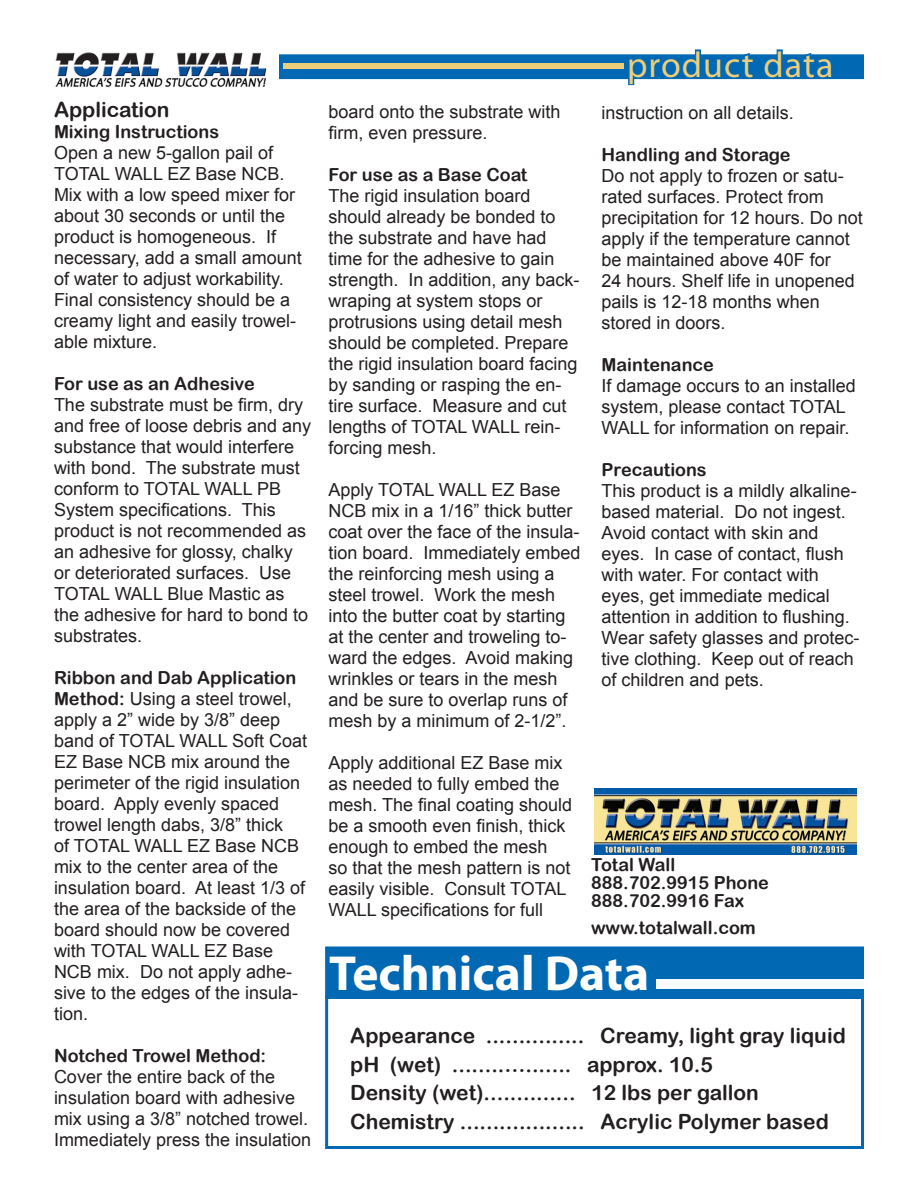
<style>
.page{position:relative;width:918px;height:1188px;background:#fff}
.page>*{position:absolute;margin:0;border:0;box-sizing:border-box;transform-origin:0 0}
.t1{font:700 49.5px "Myriad Pro";color:#fff}
.t2{font:36px "Myriad Pro";letter-spacing:.03em;color:#ecce7a}
.t3{font:21px "Arial Rounded MT Bold";color:#231f20}
.t4{font:18px/21px "Arial";color:#231f20}
.t5{font:18px "Arial Rounded MT Bold";color:#231f20}
.s1{font-family:"Arial Rounded MT Bold"}
</style>
<div class="page">
<img style="left:55px;top:52px;width:212px;height:35px">
<div style="left:325px;top:996px;width:539px;height:153px;background:#fff;border:3px solid #0168b3"></div>
<div style="left:279px;top:54px;width:585px;height:25px;background:#0168b3;border:2px solid #0168b3"></div>
<svg style="left:627px;top:49px;width:129px;height:37px"></svg>
<svg style="left:762px;top:49px;width:73px;height:31px"></svg>
<div style="left:283px;top:63px;width:341px;height:6px;background:#ecce7a"></div>
<div style="left:325px;top:946px;width:539px;height:52px;background:#0168b3;border:2px solid #0168b3"></div>
<div style="left:656px;top:980px;width:208px;height:9px;background:#f9fafc"></div>
<img style="left:594px;top:788px;width:263px;height:66px">
<p class="t3" style="left:54px;top:97px;width:117px">Application</p>
<p class="t5" style="left:54px;top:121px;width:167px">Mixing Instructions</p>
<p class="t4" style="left:54px;top:143px;width:249px">Open a new 5-gallon pail of<br>TOTAL WALL EZ Base NCB.<br>Mix with a low speed mixer for about 30 seconds or until the product is homogeneous. If necessary, add a small amount of water to adjust workability.<br>Final consistency should be a creamy light and easily trowel&shy;able mixture.</p>
<p class="t5" style="left:54px;top:373px;width:202px">For use as an Adhesive</p>
<p class="t4" style="left:54px;top:395px;width:259px">The substrate must be firm, dry and free of loose debris and any substance that would interfere with bond. The substrate must conform to TOTAL WALL PB<br>System specifications. This product is not recommended as an adhesive for glossy, chalky or deteriorated surfaces. Use<br>TOTAL WALL Blue Mastic as the adhesive for hard to bond to substrates.</p>
<p class="t4" style="left:54px;top:668px;width:255px"><span class="s1">Ribbon and Dab Application<br>Method:</span> Using a steel trowel, apply a 2” wide by 3/8” deep band of TOTAL WALL Soft Coat<br>EZ Base NCB mix around the perimeter of the rigid insulation board. Apply evenly spaced trowel length dabs, 3/8” thick<br>of TOTAL WALL EZ Base NCB mix to the center area of the insulation board. At least 1/3 of the area of the backside of the board should now be covered with TOTAL WALL EZ Base<br>NCB mix. Do not apply adhe&shy;sive to the edges of the insula&shy;tion.</p>
<p class="t4" style="left:54px;top:1046px;width:259px"><span class="s1">Notched Trowel Method:<br></span>Cover the entire back of the insulation board with adhesive mix using a 3/8” notched trowel.<br>Immediately press the insulation</p>
<p class="t4" style="left:328px;top:102px;width:234px">board onto the substrate with firm, even pressure.</p>
<p class="t5" style="left:328px;top:164px;width:200px">For use as a Base Coat</p>
<p class="t4" style="left:328px;top:186px;width:253px">The rigid insulation board should already be bonded to the substrate and have had time for the adhesive to gain strength. In addition, any back&shy;wraping at system stops or protrusions using detail mesh should be completed. Prepare the rigid insulation board facing by sanding or rasping the en&shy;tire surface. Measure and cut lengths of TOTAL WALL rein&shy;forcing mesh.</p>
<p class="t4" style="left:328px;top:480px;width:254px">Apply TOTAL WALL EZ Base<br>NCB mix in a 1/16” thick butter coat over the face of the insula&shy;tion board. Immediately embed the reinforcing mesh using a steel trowel. Work the mesh into the butter coat by starting at the center and troweling to&shy;ward the edges. Avoid making wrinkles or tears in the mesh and be sure to overlap runs of mesh by a minimum of 2-1/2”.</p>
<p class="t4" style="left:328px;top:753px;width:245px">Apply additional EZ Base mix as needed to fully embed the mesh. The final coating should be a smooth even finish, thick enough to embed the mesh<br>so that the mesh pattern is not easily visible. Consult TOTAL<br>WALL specifications for full</p>
<p class="t2" style="left:627px;top:42px;width:208px">product data</p>
<p class="t4" style="left:602px;top:103px;width:194px">instruction on all details.</p>
<p class="t5" style="left:602px;top:144px;width:190px">Handling and Storage</p>
<p class="t4" style="left:602px;top:166px;width:263px">Do not apply to frozen or satu&shy;rated surfaces. Protect from precipitation for 12 hours. Do not apply if the temperature cannot be maintained above 40F for<br>24 hours. Shelf life in unopened pails is 12-18 months when stored in doors.</p>
<p class="t5" style="left:602px;top:354px;width:114px">Maintenance</p>
<p class="t4" style="left:602px;top:376px;width:256px">If damage occurs to an installed system, please contact TOTAL<br>WALL for information on repair.</p>
<p class="t5" style="left:602px;top:459px;width:107px">Precautions</p>
<p class="t4" style="left:602px;top:481px;width:259px">This product is a mildly alkaline&shy;based material. Do not ingest.<br>Avoid contact with skin and eyes. In case of contact, flush with water. For contact with eyes, get immediate medical attention in addition to flushing.<br>Wear safety glasses and protec&shy;tive clothing. Keep out of reach of children and pets.</p>
<p class="t5" style="left:591px;top:854px;width:86px">Total Wall</p>
<p class="t5" style="left:591px;top:872px;width:180px">888.702.9915 Phone</p>
<p class="t5" style="left:591px;top:890px;width:155px">888.702.9916 Fax</p>
<p class="t5" style="left:591px;top:917px;width:166px">www.totalwall.com</p>
<p class="t1" style="left:329px;top:941px;width:321px">Technical Data</p>
<p class="t3" style="left:350px;top:1023px;width:497px">Appearance ............... Creamy, light gray liquid</p>
<p class="t3" style="left:350px;top:1052px;width:364px">pH (wet) ........…....... approx. 10.5</p>
<p class="t3" style="left:350px;top:1080px;width:410px">Density (wet).............. 12 lbs per gallon</p>
<p class="t3" style="left:350px;top:1109px;width:480px">Chemistry ................... Acrylic Polymer based</p>
</div>
